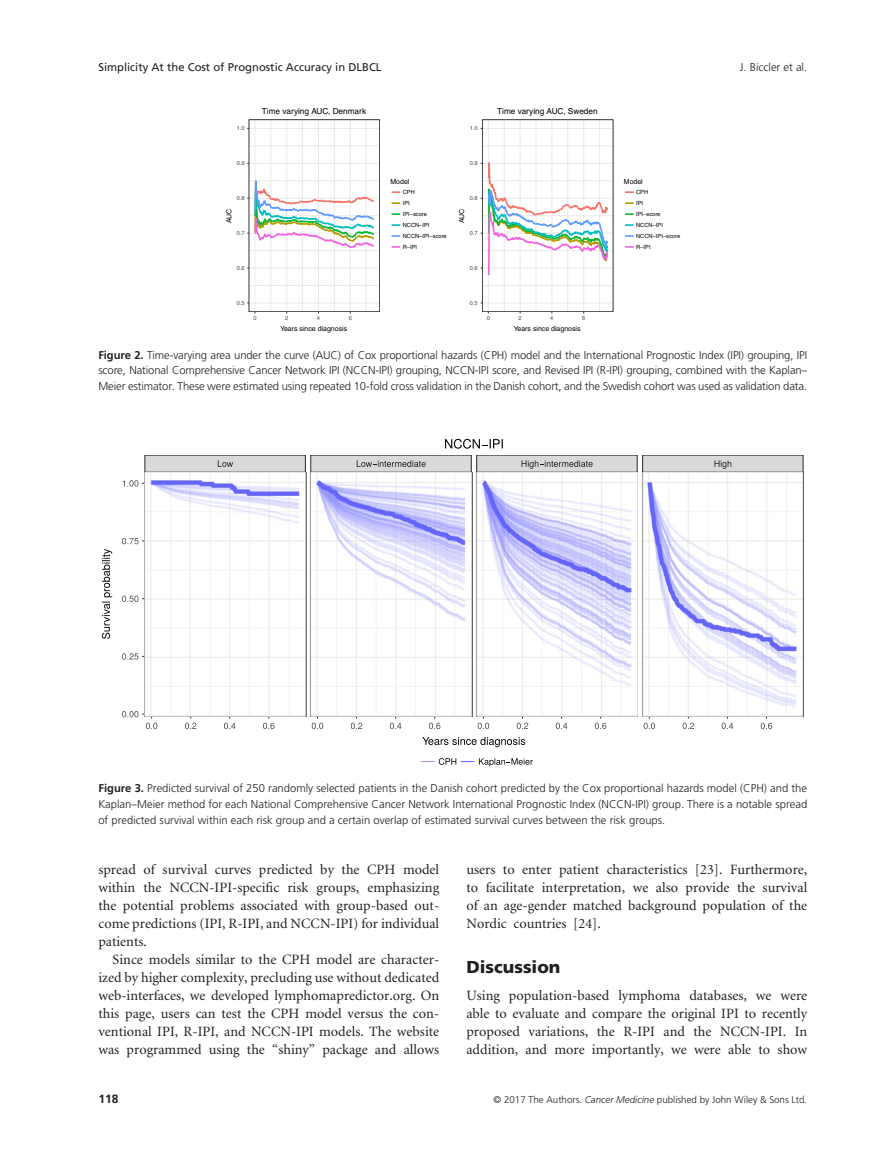
<style>
.page{position:relative;width:893px;height:1174px;background:#fff}
.page>*{position:absolute;margin:0;border:0;box-sizing:border-box;transform-origin:0 0}
.t1{font:900 17.25px "Frutiger";color:#231f20}
.t2{font:14.25px/18px "Minion";color:#231f20;text-align:justify}
.t3{font:700 12px "Frutiger";color:#231f20}
.t4{font:300 11.25px/15.8px "Frutiger";color:#231f20;text-align:justify}
.t5{font:11.25px "Frutiger";color:#231f20}
.t6{font:300 9.75px "Frutiger";color:#231f20}
.t7{font:8.25px "Helvetica";color:#000}
.t8{font:6.9px "Helvetica";color:#000}
.t9{font:5.7px/10.9px "Helvetica";color:#000}
.t10{font:5.7px "Helvetica";color:#4d4d4d}
.s1{font-weight:700}
.s2{font-style:italic}
</style>
<div class="page">
<hr style="left:366px;top:120px;width:1px;height:192px;background:#eaeaea">
<hr style="left:334px;top:120px;width:1px;height:192px;background:#eaeaea">
<hr style="left:302px;top:120px;width:1px;height:192px;background:#eaeaea">
<hr style="left:271px;top:120px;width:1px;height:192px;background:#eaeaea">
<hr style="left:249px;top:146px;width:131px;height:1px;background:#eaeaea">
<hr style="left:249px;top:180px;width:131px;height:1px;background:#eaeaea">
<hr style="left:249px;top:215px;width:131px;height:1px;background:#eaeaea">
<hr style="left:249px;top:250px;width:131px;height:1px;background:#eaeaea">
<hr style="left:249px;top:285px;width:131px;height:1px;background:#eaeaea">
<hr style="left:350px;top:120px;width:1px;height:192px;background:#eaeaea">
<hr style="left:318px;top:120px;width:1px;height:192px;background:#eaeaea">
<hr style="left:286px;top:120px;width:1px;height:192px;background:#eaeaea">
<hr style="left:255px;top:120px;width:1px;height:192px;background:#eaeaea">
<hr style="left:249px;top:128px;width:131px;height:1px;background:#eaeaea">
<hr style="left:249px;top:163px;width:131px;height:1px;background:#eaeaea">
<hr style="left:249px;top:198px;width:131px;height:1px;background:#eaeaea">
<hr style="left:249px;top:233px;width:131px;height:1px;background:#eaeaea">
<hr style="left:249px;top:268px;width:131px;height:1px;background:#eaeaea">
<hr style="left:249px;top:303px;width:131px;height:1px;background:#eaeaea">
<div style="left:249px;top:120px;width:131px;height:192px;border:1px solid #333"></div>
<svg style="left:247px;top:128px;width:129px;height:121px"></svg>
<svg style="left:392px;top:191px;width:8px;height:2px"></svg>
<svg style="left:392px;top:202px;width:8px;height:2px"></svg>
<svg style="left:392px;top:213px;width:8px;height:2px"></svg>
<svg style="left:392px;top:224px;width:8px;height:2px"></svg>
<svg style="left:392px;top:235px;width:8px;height:2px"></svg>
<svg style="left:392px;top:246px;width:8px;height:2px"></svg>
<hr style="left:599px;top:120px;width:1px;height:192px;background:#eaeaea">
<hr style="left:568px;top:120px;width:1px;height:192px;background:#eaeaea">
<hr style="left:536px;top:120px;width:1px;height:192px;background:#eaeaea">
<hr style="left:504px;top:120px;width:1px;height:192px;background:#eaeaea">
<hr style="left:482px;top:146px;width:131px;height:1px;background:#eaeaea">
<hr style="left:482px;top:180px;width:131px;height:1px;background:#eaeaea">
<hr style="left:482px;top:215px;width:131px;height:1px;background:#eaeaea">
<hr style="left:482px;top:250px;width:131px;height:1px;background:#eaeaea">
<hr style="left:482px;top:285px;width:131px;height:1px;background:#eaeaea">
<hr style="left:583px;top:120px;width:1px;height:192px;background:#eaeaea">
<hr style="left:552px;top:120px;width:1px;height:192px;background:#eaeaea">
<hr style="left:520px;top:120px;width:1px;height:192px;background:#eaeaea">
<hr style="left:488px;top:120px;width:1px;height:192px;background:#eaeaea">
<hr style="left:482px;top:128px;width:131px;height:1px;background:#eaeaea">
<hr style="left:482px;top:163px;width:131px;height:1px;background:#eaeaea">
<hr style="left:482px;top:198px;width:131px;height:1px;background:#eaeaea">
<hr style="left:482px;top:233px;width:131px;height:1px;background:#eaeaea">
<hr style="left:482px;top:268px;width:131px;height:1px;background:#eaeaea">
<hr style="left:482px;top:303px;width:131px;height:1px;background:#eaeaea">
<div style="left:482px;top:120px;width:131px;height:192px;border:1px solid #333"></div>
<svg style="left:481px;top:119px;width:128px;height:158px"></svg>
<svg style="left:625px;top:191px;width:9px;height:2px"></svg>
<svg style="left:625px;top:202px;width:9px;height:2px"></svg>
<svg style="left:625px;top:213px;width:9px;height:2px"></svg>
<svg style="left:625px;top:224px;width:9px;height:2px"></svg>
<svg style="left:625px;top:235px;width:9px;height:2px"></svg>
<svg style="left:625px;top:246px;width:9px;height:2px"></svg>
<div style="left:145px;top:455px;width:160px;height:17px;background:#d9d9d9"></div>
<div style="left:145px;top:455px;width:160px;height:17px;border:1px solid #333"></div>
<svg style="left:218px;top:460px;width:15px;height:7px"></svg>
<div style="left:311px;top:455px;width:160px;height:17px;background:#d9d9d9"></div>
<div style="left:311px;top:455px;width:160px;height:17px;border:1px solid #333"></div>
<svg style="left:357px;top:460px;width:69px;height:7px"></svg>
<div style="left:477px;top:455px;width:160px;height:17px;background:#d9d9d9"></div>
<div style="left:477px;top:455px;width:160px;height:17px;border:1px solid #333"></div>
<svg style="left:522px;top:460px;width:71px;height:9px"></svg>
<div style="left:643px;top:455px;width:160px;height:17px;background:#d9d9d9"></div>
<div style="left:643px;top:455px;width:160px;height:17px;border:1px solid #333"></div>
<svg style="left:714px;top:460px;width:17px;height:9px"></svg>
<svg style="left:312px;top:717px;width:128px;height:12px"></svg>
<svg style="left:478px;top:717px;width:128px;height:12px"></svg>
<svg style="left:644px;top:717px;width:128px;height:12px"></svg>
<svg style="left:122px;top:711px;width:153px;height:18px"></svg>
<svg style="left:122px;top:653px;width:22px;height:6px"></svg>
<svg style="left:122px;top:595px;width:22px;height:7px"></svg>
<svg style="left:122px;top:538px;width:22px;height:6px"></svg>
<svg style="left:123px;top:480px;width:21px;height:6px"></svg>
<svg style="left:422px;top:737px;width:103px;height:10px"></svg>
<svg style="left:102px;top:549px;width:10px;height:90px"></svg>
<svg style="left:421px;top:758px;width:112px;height:8px"></svg>
<svg style="left:445px;top:439px;width:58px;height:9px"></svg>
<img style="left:144px;top:472px;width:162px;height:245px">
<img style="left:310px;top:472px;width:162px;height:245px">
<img style="left:476px;top:472px;width:162px;height:245px">
<img style="left:642px;top:472px;width:162px;height:245px">
<p class="t5" style="left:98px;top:61px;width:285px">Simplicity At the Cost of Prognostic Accuracy in DLBCL</p>
<p class="t4" style="left:740px;top:60px;width:69px">J. Biccler et al.</p>
<p class="t7" style="left:262px;top:106px;width:106px">Time varying AUC, Denmark</p>
<p class="t7" style="left:497px;top:106px;width:102px">Time varying AUC, Sweden</p>
<p class="t10" style="left:237px;top:125px;width:9px">1.0</p>
<p class="t10" style="left:470px;top:125px;width:9px">1.0</p>
<p class="t10" style="left:237px;top:160px;width:9px">0.9</p>
<p class="t10" style="left:470px;top:160px;width:9px">0.9</p>
<p class="t10" style="left:237px;top:195px;width:9px">0.8</p>
<p class="t8" style="left:225px;top:223px;width:16px;rotate:-90deg">AUC</p>
<p class="t10" style="left:237px;top:230px;width:9px">0.7</p>
<p class="t8" style="left:390px;top:177px;width:20px">Model</p>
<p class="t9" style="left:403px;top:187px;width:46px">CPH<br>IPI<br>IPI−score<br>NCCN−IPI<br>NCCN−IPI−score<br>R−IPI</p>
<p class="t10" style="left:470px;top:195px;width:9px">0.8</p>
<p class="t8" style="left:458px;top:223px;width:16px;rotate:-90deg">AUC</p>
<p class="t10" style="left:470px;top:230px;width:9px">0.7</p>
<p class="t8" style="left:624px;top:177px;width:20px">Model</p>
<p class="t9" style="left:636px;top:187px;width:46px">CPH<br>IPI<br>IPI−score<br>NCCN−IPI<br>NCCN−IPI−score<br>R−IPI</p>
<p class="t10" style="left:237px;top:265px;width:9px">0.6</p>
<p class="t10" style="left:470px;top:265px;width:9px">0.6</p>
<p class="t10" style="left:237px;top:300px;width:9px">0.5</p>
<p class="t10" style="left:470px;top:300px;width:9px">0.5</p>
<p class="t10" style="left:253px;top:315px;width:5px">0</p>
<p class="t10" style="left:285px;top:315px;width:5px">2</p>
<p class="t10" style="left:317px;top:315px;width:5px">4</p>
<p class="t10" style="left:349px;top:315px;width:5px">6</p>
<p class="t10" style="left:487px;top:314px;width:5px">0</p>
<p class="t10" style="left:518px;top:314px;width:5px">2</p>
<p class="t10" style="left:550px;top:314px;width:5px">4</p>
<p class="t10" style="left:582px;top:314px;width:5px">6</p>
<p class="t8" style="left:514px;top:325px;width:68px">Years since diagnosis</p>
<p class="t8" style="left:280px;top:325px;width:68px">Years since diagnosis</p>
<p class="t4" style="left:98px;top:347px;width:710px"><span class="s1">Figure 2.</span> Time-varying area under the curve (AUC) of Cox proportional hazards (CPH) model and the International Prognostic Index (IPI) grouping, IPI score, National Comprehensive Cancer Network IPI (NCCN-IPI) grouping, NCCN-IPI score, and Revised IPI (R-IPI) grouping, combined with the Kaplan– Meier estimator. These were estimated using repeated 10-fold cross validation in the Danish cohort, and the Swedish cohort was used as validation data.</p>
<p class="t4" style="left:98px;top:781px;width:710px"><span class="s1">Figure 3.</span> Predicted survival of 250 randomly selected patients in the Danish cohort predicted by the Cox proportional hazards model (CPH) and the Kaplan–Meier method for each National Comprehensive Cancer Network International Prognostic Index (NCCN-IPI) group. There is a notable spread of predicted survival within each risk group and a certain overlap of estimated survival curves between the risk groups.</p>
<p class="t2" style="left:98px;top:860px;width:342px">spread of survival curves predicted by the CPH model within the NCCN-IPI-specific risk groups, emphasizing the potential problems associated with group-based out&shy;come predictions (IPI, R-IPI, and NCCN-IPI) for individual patients.</p>
<p class="t2" style="left:98px;top:950px;width:342px;text-indent:14px">Since models similar to the CPH model are character&shy;ized by higher complexity, precluding use without dedicated web-interfaces, we developed lymphomapredictor.org. On this page, users can test the CPH model versus the con&shy;ventional IPI, R-IPI, and NCCN-IPI models. The website was programmed using the “shiny” package and allows</p>
<p class="t2" style="left:466px;top:860px;width:342px">users to enter patient characteristics [23]. Furthermore, to facilitate interpretation, we also provide the survival of an age-gender matched background population of the Nordic countries [24].</p>
<p class="t1" style="left:466px;top:956px;width:95px">Discussion</p>
<p class="t2" style="left:466px;top:986px;width:342px">Using population-based lymphoma databases, we were able to evaluate and compare the original IPI to recently proposed variations, the R-IPI and the NCCN-IPI. In addition, and more importantly, we were able to show</p>
<p class="t3" style="left:98px;top:1091px;width:22px">118</p>
<p class="t6" style="left:494px;top:1093px;width:315px">© 2017 The Authors. <span class="s2">Cancer Medicine</span> published by John Wiley &amp; Sons Ltd.</p>
</div>
